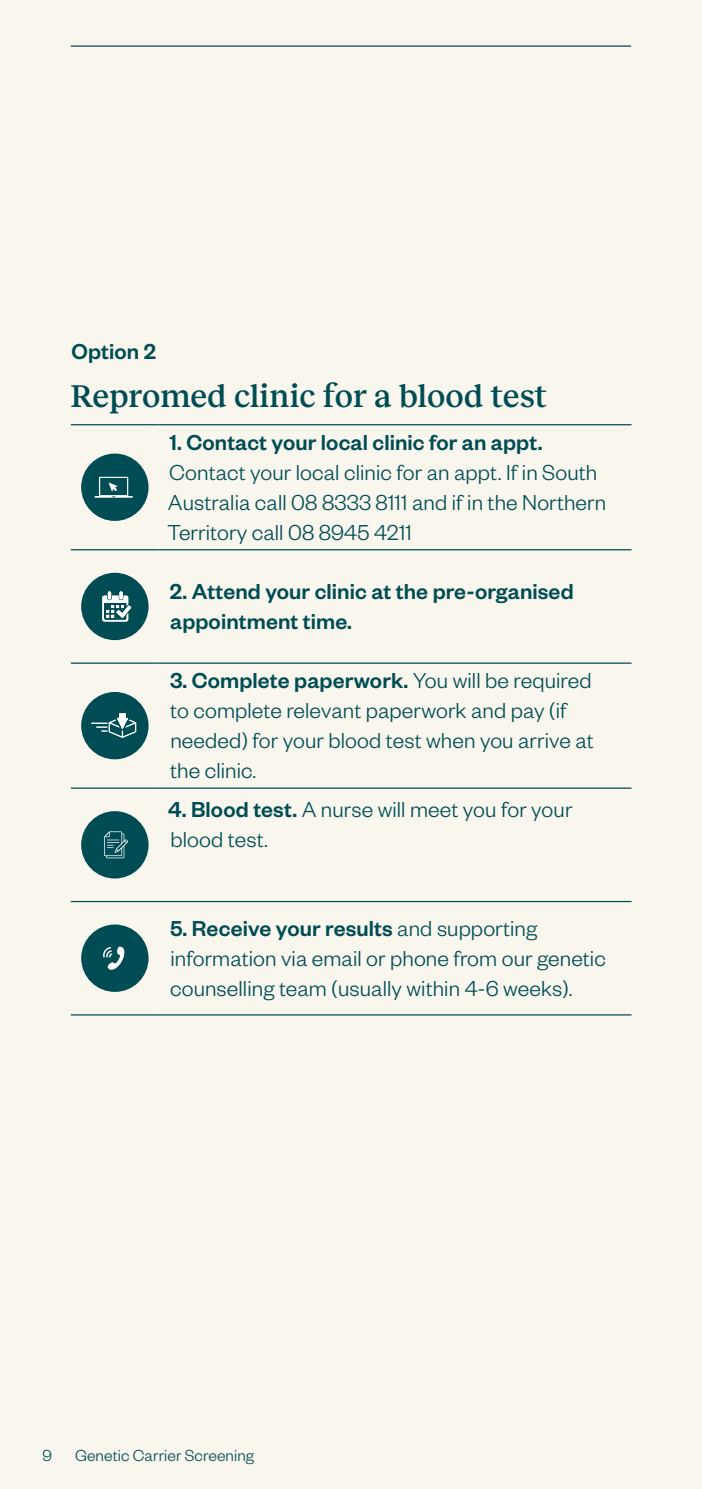
<style>
.page{position:relative;width:702px;height:1489px;background:#fff}
.page>*{position:absolute;margin:0;border:0;box-sizing:border-box;transform-origin:0 0}
._02__Heading{font:500 32.5px "Reckless";letter-spacing:-.005em;color:#004c55}
._05A__Body_copy{font:300 23.75px/30px "Founders Grotesk";letter-spacing:.005em;color:#004c55}
._05A__Body_copy-2{font:500 23.75px/30px "Founders Grotesk";letter-spacing:.005em;color:#004c55}
.t1{font:300 17.5px "Founders Grotesk";letter-spacing:.005em;color:#004c55}
.s1{font-weight:500}
</style>
<div class="page">
<div style="left:0;top:0;width:702px;height:1488px;background:#f9f7ed"></div>
<hr style="left:71px;top:45px;width:560px;height:2px;background:#004c55">
<hr style="left:71px;top:424px;width:88px;height:1px;background:#004c55">
<hr style="left:159px;top:424px;width:472px;height:1px;background:#004c55">
<hr style="left:71px;top:549px;width:88px;height:1px;background:#004c55">
<hr style="left:159px;top:549px;width:472px;height:1px;background:#004c55">
<hr style="left:71px;top:662px;width:88px;height:1px;background:#004c55">
<hr style="left:159px;top:662px;width:472px;height:1px;background:#004c55">
<hr style="left:71px;top:787px;width:88px;height:1px;background:#004c55">
<hr style="left:159px;top:787px;width:472px;height:1px;background:#004c55">
<hr style="left:71px;top:900px;width:88px;height:2px;background:#004c55">
<hr style="left:159px;top:900px;width:472px;height:2px;background:#004c55">
<hr style="left:71px;top:1014px;width:88px;height:1px;background:#004c55">
<hr style="left:159px;top:1014px;width:472px;height:1px;background:#004c55">
<div style="left:81px;top:453px;width:67px;height:68px;background:#004c55;border-radius:50%"></div>
<svg style="left:94px;top:477px;width:39px;height:20px"></svg>
<div style="left:81px;top:572px;width:67px;height:68px;background:#004c55;border-radius:50%"></div>
<svg style="left:102px;top:591px;width:29px;height:30px"></svg>
<div style="left:81px;top:692px;width:67px;height:67px;background:#004c55;border-radius:50%"></div>
<svg style="left:91px;top:713px;width:45px;height:25px"></svg>
<div style="left:81px;top:811px;width:67px;height:67px;background:#004c55;border-radius:50%"></div>
<svg style="left:104px;top:831px;width:24px;height:27px"></svg>
<div style="left:81px;top:924px;width:67px;height:67px;background:#004c55;border-radius:50%"></div>
<svg style="left:103px;top:946px;width:21px;height:23px"></svg>
<p class="_05A__Body_copy-2" style="left:72px;top:335px;width:86px">Option 2</p>
<p class="_02__Heading" style="left:70px;top:372px;width:478px">Repromed clinic for a blood test</p>
<p class="_05A__Body_copy" style="left:167px;top:426px;width:440px"><span class="s1">1. Contact your local clinic for an appt.<br></span>Contact your local clinic for an appt. If in South Australia call 08 8333 8111 and if in the Northern Territory call 08 8945 4211</p>
<p class="_05A__Body_copy-2" style="left:170px;top:575px;width:405px">2. Attend your clinic at the pre-organised appointment time.</p>
<p class="_05A__Body_copy" style="left:170px;top:664px;width:425px"><span class="s1">3. Complete paperwork.</span> You will be required to complete relevant paperwork and pay (if needed) for your blood test when you arrive at the clinic.</p>
<p class="_05A__Body_copy" style="left:168px;top:793px;width:405px"><span class="s1">4. Blood test.</span> A nurse will meet you for your blood test.</p>
<p class="_05A__Body_copy" style="left:170px;top:911px;width:437px"><span class="s1">5. Receive your results</span> and supporting information via email or phone from our genetic counselling team (usually within 4-6 weeks).</p>
<p class="t1" style="left:43px;top:1444px;width:11px">9</p>
<p class="t1" style="left:75px;top:1444px;width:180px">Genetic Carrier Screening</p>
</div>
